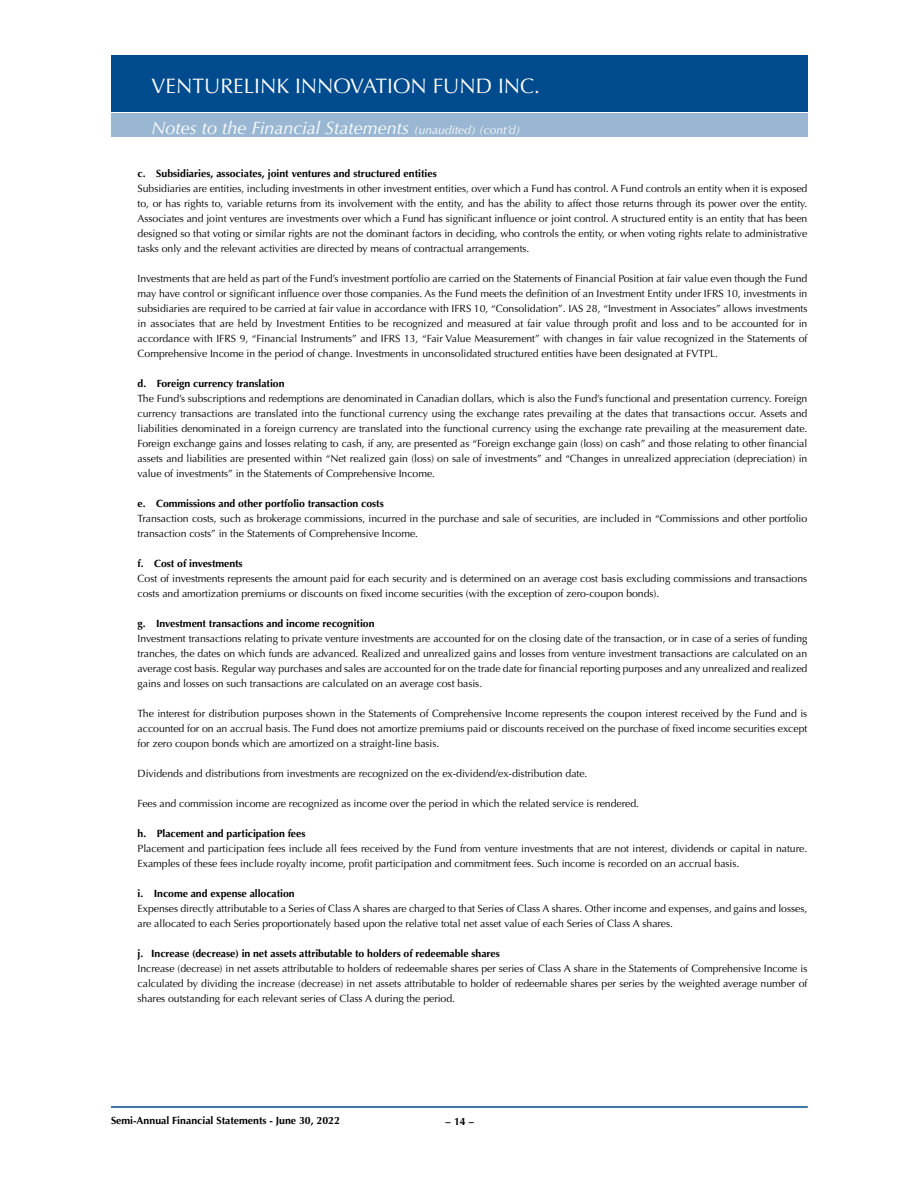
<style>
.page{position:relative;width:918px;height:1188px;background:#fff}
.page>*{position:absolute;margin:0;border:0;box-sizing:border-box;transform-origin:0 0}
.t1{font:21px "Optima";color:#fff}
.t2{font:italic 18px "Optima";color:#fff}
.t3{font:10.5px/15px "Optima";letter-spacing:-.005em;color:#000;text-align:justify}
.t4{font:700 10.5px "Optima";letter-spacing:-.005em;color:#000}
.s1{font-size:12px}
</style>
<div class="page">
<hr style="left:111px;top:1106px;width:697px;height:2px;background:#004b8d">
<div style="left:111px;top:55px;width:697px;height:57px;background:#004b8d"></div>
<div style="left:111px;top:113px;width:697px;height:24px;background:#99b7d2"></div>
<h1 class="t1" style="left:152px;top:74px;width:390px">VENTURELINK INNOVATION FUND INC.</h1>
<h2 class="t2" style="left:152px;top:117px;width:370px">Notes to the Financial Statements <span class="s1">(unaudited) (cont’d)</span></h2>
<p class="t4" style="left:138px;top:167px;width:301px">c. Subsidiaries, associates, joint ventures and structured entities</p>
<p class="t3" style="left:138px;top:181px;width:671px">Subsidiaries are entities, including investments in other investment entities, over which a Fund has control. A Fund controls an entity when it is exposed to, or has rights to, variable returns from its involvement with the entity, and has the ability to affect those returns through its power over the entity.<br>Associates and joint ventures are investments over which a Fund has significant influence or joint control. A structured entity is an entity that has been designed so that voting or similar rights are not the dominant factors in deciding, who controls the entity, or when voting rights relate to administrative tasks only and the relevant activities are directed by means of contractual arrangements.</p>
<p class="t3" style="left:138px;top:271px;width:671px">Investments that are held as part of the Fund’s investment portfolio are carried on the Statements of Financial Position at fair value even though the Fund may have control or significant influence over those companies. As the Fund meets the definition of an Investment Entity under IFRS 10, investments in subsidiaries are required to be carried at fair value in accordance with IFRS 10, “Consolidation”. IAS 28, “Investment in Associates” allows investments in associates that are held by Investment Entities to be recognized and measured at fair value through profit and loss and to be accounted for in accordance with IFRS 9, “Financial Instruments” and IFRS 13, “Fair Value Measurement” with changes in fair value recognized in the Statements of Comprehensive Income in the period of change. Investments in unconsolidated structured entities have been designated at FVTPL.</p>
<p class="t4" style="left:138px;top:377px;width:148px">d. Foreign currency translation</p>
<p class="t3" style="left:138px;top:391px;width:671px">The Fund’s subscriptions and redemptions are denominated in Canadian dollars, which is also the Fund’s functional and presentation currency. Foreign currency transactions are translated into the functional currency using the exchange rates prevailing at the dates that transactions occur. Assets and liabilities denominated in a foreign currency are translated into the functional currency using the exchange rate prevailing at the measurement date.<br>Foreign exchange gains and losses relating to cash, if any, are presented as “Foreign exchange gain (loss) on cash” and those relating to other financial assets and liabilities are presented within “Net realized gain (loss) on sale of investments” and “Changes in unrealized appreciation (depreciation) in value of investments” in the Statements of Comprehensive Income.</p>
<p class="t4" style="left:138px;top:497px;width:248px">e. Commissions and other portfolio transaction costs</p>
<p class="t3" style="left:138px;top:511px;width:671px">Transaction costs, such as brokerage commissions, incurred in the purchase and sale of securities, are included in “Commissions and other portfolio transaction costs” in the Statements of Comprehensive Income.</p>
<p class="t4" style="left:138px;top:557px;width:107px">f. Cost of investments</p>
<p class="t3" style="left:138px;top:571px;width:671px">Cost of investments represents the amount paid for each security and is determined on an average cost basis excluding commissions and transactions costs and amortization premiums or discounts on fixed income securities (with the exception of zero-coupon bonds).</p>
<p class="t4" style="left:138px;top:617px;width:238px">g. Investment transactions and income recognition</p>
<p class="t3" style="left:138px;top:631px;width:671px">Investment transactions relating to private venture investments are accounted for on the closing date of the transaction, or in case of a series of funding tranches, the dates on which funds are advanced. Realized and unrealized gains and losses from venture investment transactions are calculated on an average cost basis. Regular way purchases and sales are accounted for on the trade date for financial reporting purposes and any unrealized and realized gains and losses on such transactions are calculated on an average cost basis.</p>
<p class="t3" style="left:138px;top:706px;width:671px">The interest for distribution purposes shown in the Statements of Comprehensive Income represents the coupon interest received by the Fund and is accounted for on an accrual basis. The Fund does not amortize premiums paid or discounts received on the purchase of fixed income securities except for zero coupon bonds which are amortized on a straight-line basis.</p>
<p class="t3" style="left:138px;top:766px;width:451px">Dividends and distributions from investments are recognized on the ex-dividend/ex-distribution date.</p>
<p class="t3" style="left:138px;top:796px;width:503px">Fees and commission income are recognized as income over the period in which the related service is rendered.</p>
<p class="t4" style="left:138px;top:827px;width:169px">h. Placement and participation fees</p>
<p class="t3" style="left:138px;top:841px;width:671px">Placement and participation fees include all fees received by the Fund from venture investments that are not interest, dividends or capital in nature.<br>Examples of these fees include royalty income, profit participation and commitment fees. Such income is recorded on an accrual basis.</p>
<p class="t4" style="left:138px;top:887px;width:159px">i. Income and expense allocation</p>
<p class="t3" style="left:138px;top:901px;width:671px">Expenses directly attributable to a Series of Class A shares are charged to that Series of Class A shares. Other income and expenses, and gains and losses, are allocated to each Series proportionately based upon the relative total net asset value of each Series of Class A shares.</p>
<p class="t4" style="left:138px;top:947px;width:364px">j. Increase (decrease) in net assets attributable to holders of redeemable shares</p>
<p class="t3" style="left:138px;top:961px;width:671px">Increase (decrease) in net assets attributable to holders of redeemable shares per series of Class A share in the Statements of Comprehensive Income is calculated by dividing the increase (decrease) in net assets attributable to holder of redeemable shares per series by the weighted average number of shares outstanding for each relevant series of Class A during the period.</p>
<p class="t4" style="left:111px;top:1114px;width:230px">Semi-Annual Financial Statements - June 30, 2022</p>
<p class="t4" style="left:446px;top:1115px;width:30px">– 14 –</p>
</div>
